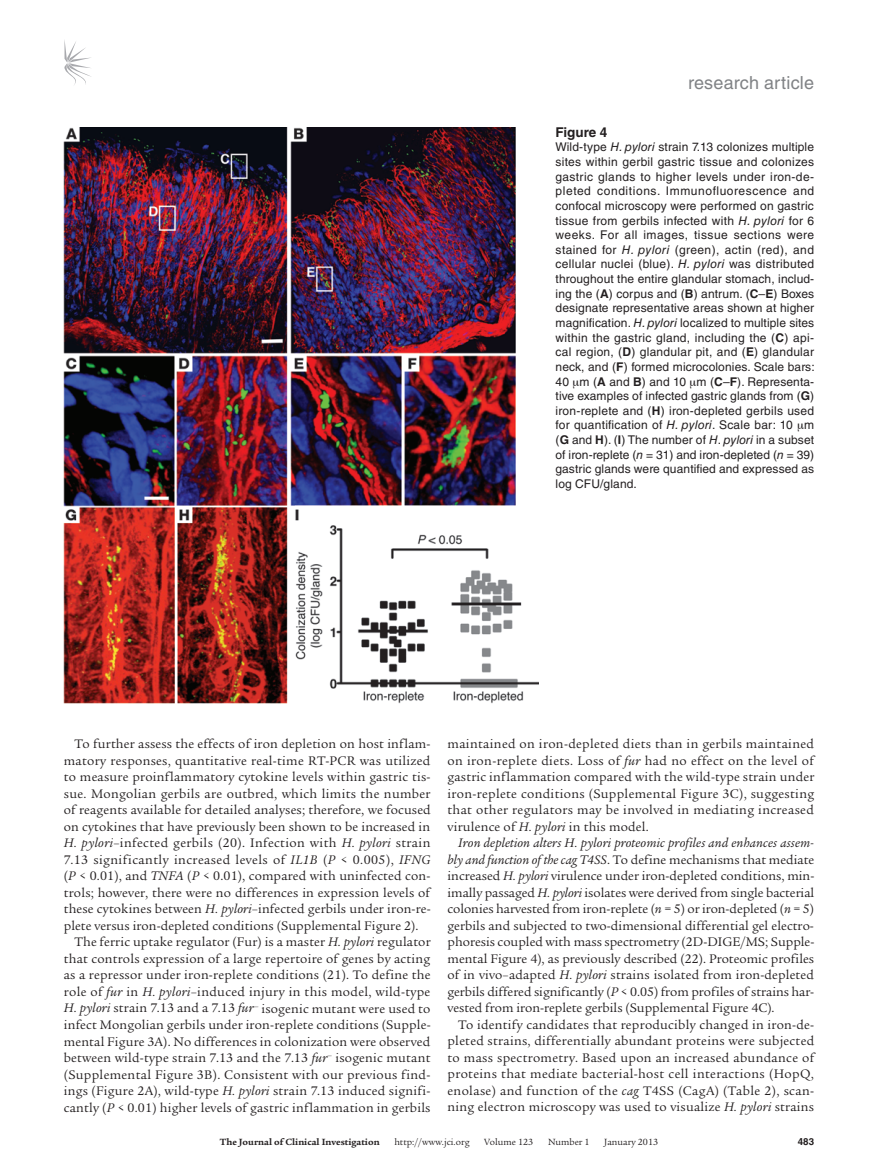
<style>
.page{position:relative;width:878px;height:1175px;background:#fff}
.page>*{position:absolute;margin:0;border:0;box-sizing:border-box;transform-origin:0 0}
.t1{font:18px "Helvetica LT Std";letter-spacing:.01em;color:#808285}
.t2{font:13.5px/16.5px "Legacy Serif Std";letter-spacing:.015em;color:#231f20;text-align:justify}
.t3{font:700 13.5px "Helvetica LT Std";color:#231f20}
.t4{font:12px/14.7px "Helvetica LT Std";letter-spacing:.01em;color:#231f20;text-align:justify}
.t5{font:9.75px "Legacy Serif Std";color:#231f20}
.t6{font:700 9.75px "Legacy Serif Std";color:#231f20}
.t7{font:700 9.75px "Helvetica LT Std";color:#231f20}
.s1{font-style:italic}
.s2{font-weight:700}
</style>
<div class="page">
<svg style="left:64px;top:40px;width:27px;height:45px"></svg>
<img style="left:64px;top:127px;width:474px;height:576px">
<h1 class="t1" style="left:688px;top:73px;width:127px">research article</h1>
<p class="t3" style="left:555px;top:124px;width:53px">Figure 4</p>
<p class="t4" style="left:555px;top:140px;width:261px">Wild-type <span class="s1">H. pylori</span> strain 7.13 colonizes multiple sites within gerbil gastric tissue and colonizes gastric glands to higher levels under iron-de&shy;pleted conditions. Immunofluorescence and confocal microscopy were performed on gastric tissue from gerbils infected with <span class="s1">H. pylori</span> for 6 weeks. For all images, tissue sections were stained for <span class="s1">H. pylori</span> (green), actin (red), and cellular nuclei (blue). <span class="s1">H. pylori</span> was distributed throughout the entire glandular stomach, includ&shy;ing the (<span class="s2">A</span>) corpus and (<span class="s2">B</span>) antrum. (<span class="s2">C</span>–<span class="s2">E</span>) Boxes designate representative areas shown at higher magnification. <span class="s1">H. pylori</span> localized to multiple sites within the gastric gland, including the (<span class="s2">C</span>) api&shy;cal region, (<span class="s2">D</span>) glandular pit, and (<span class="s2">E</span>) glandular neck, and (<span class="s2">F</span>) formed microcolonies. Scale bars:<br>40 m (<span class="s2">A</span> and <span class="s2">B</span>) and 10 m (<span class="s2">C</span>–<span class="s2">F</span>). Representa&shy;tive examples of infected gastric glands from (<span class="s2">G</span>) iron-replete and (<span class="s2">H</span>) iron-depleted gerbils used for quantification of <span class="s1">H. pylori</span>. Scale bar: 10 m (<span class="s2">G</span> and <span class="s2">H</span>). (<span class="s2">I</span>) The number of <span class="s1">H</span>. <span class="s1">pylori</span> in a subset of iron-replete (<span class="s1">n</span> = 31) and iron-depleted (<span class="s1">n</span> = 39) gastric glands were quantified and expressed as log CFU/gland.</p>
<p class="t2" style="left:74px;top:736px;width:357px">To further assess the effects of iron depletion on host inflam-</p>
<p class="t2" style="left:64px;top:752px;width:368px">matory responses, quantitative real-time RT-PCR was utilized</p>
<p class="t2" style="left:64px;top:769px;width:368px">to measure proinflammatory cytokine levels within gastric tis-</p>
<p class="t2" style="left:64px;top:785px;width:368px">sue. Mongolian gerbils are outbred, which limits the number</p>
<p class="t2" style="left:64px;top:802px;width:368px">of reagents available for detailed analyses; therefore, we focused</p>
<p class="t2" style="left:64px;top:818px;width:368px">on cytokines that have previously been shown to be increased in</p>
<p class="t2" style="left:64px;top:835px;width:368px"><span class="s1">H. pylori</span>–infected gerbils (20). Infection with <span class="s1">H. pylori</span> strain</p>
<p class="t2" style="left:64px;top:851px;width:368px">7.13 significantly increased levels of <span class="s1">IL1B</span> (<span class="s1">P</span> &lt; 0.005), <span class="s1">IFNG</span></p>
<p class="t2" style="left:64px;top:868px;width:368px">(<span class="s1">P</span> &lt; 0.01), and <span class="s1">TNFA</span> (<span class="s1">P</span> &lt; 0.01), compared with uninfected con-</p>
<p class="t2" style="left:64px;top:884px;width:368px">trols; however, there were no differences in expression levels of</p>
<p class="t2" style="left:64px;top:901px;width:368px">these cytokines between <span class="s1">H. pylori</span>–infected gerbils under iron-re-</p>
<p class="t2" style="left:64px;top:917px;width:356px">plete versus iron-depleted conditions (Supplemental Figure 2).</p>
<p class="t2" style="left:74px;top:934px;width:358px">The ferric uptake regulator (Fur) is a master <span class="s1">H. pylori</span> regulator</p>
<p class="t2" style="left:64px;top:950px;width:368px">that controls expression of a large repertoire of genes by acting</p>
<p class="t2" style="left:64px;top:967px;width:368px">as a repressor under iron-replete conditions (21). To define the</p>
<p class="t2" style="left:64px;top:983px;width:368px">role of <span class="s1">fur</span> in <span class="s1">H. pylori</span>–induced injury in this model, wild-type</p>
<p class="t2" style="left:64px;top:1000px;width:368px"><span class="s1">H. pylori</span> strain 7.13 and a 7.13 <span class="s1">fur</span><sup>–</sup> isogenic mutant were used to</p>
<p class="t2" style="left:64px;top:1016px;width:368px">infect Mongolian gerbils under iron-replete conditions (Supple-</p>
<p class="t2" style="left:64px;top:1033px;width:368px">mental Figure 3A). No differences in colonization were observed</p>
<p class="t2" style="left:64px;top:1049px;width:368px">between wild-type strain 7.13 and the 7.13 <span class="s1">fur</span><sup>–</sup> isogenic mutant</p>
<p class="t2" style="left:64px;top:1066px;width:368px">(Supplemental Figure 3B). Consistent with our previous find-</p>
<p class="t2" style="left:64px;top:1082px;width:368px">ings (Figure 2A), wild-type <span class="s1">H. pylori</span> strain 7.13 induced signifi-</p>
<p class="t2" style="left:64px;top:1099px;width:368px">cantly (<span class="s1">P</span> &lt; 0.01) higher levels of gastric inflammation in gerbils</p>
<p class="t2" style="left:447px;top:736px;width:368px">maintained on iron-depleted diets than in gerbils maintained on iron-replete diets. Loss of <span class="s1">fur</span> had no effect on the level of gastric inflammation compared with the wild-type strain under iron-replete conditions (Supplemental Figure 3C), suggesting that other regulators may be involved in mediating increased virulence of <span class="s1">H. pylori</span> in this model.</p>
<p class="t2" style="left:447px;top:835px;width:368px;text-indent:11px"><span class="s1">Iron depletion alters H. pylori proteomic profiles and enhances assem&shy;bly and function of the cag T4SS</span>. To define mechanisms that mediate increased <span class="s1">H. pylori</span> virulence under iron-depleted conditions, min&shy;imally passaged <span class="s1">H. pylori</span> isolates were derived from single bacterial colonies harvested from iron-replete (<span class="s1">n</span> = 5) or iron-depleted (<span class="s1">n</span> = 5) gerbils and subjected to two-dimensional differential gel electro&shy;phoresis coupled with mass spectrometry (2D-DIGE/MS; Supple&shy;mental Figure 4), as previously described (22). Proteomic profiles of in vivo–adapted <span class="s1">H. pylori</span> strains isolated from iron-depleted gerbils differed significantly (<span class="s1">P</span> &lt; 0.05) from profiles of strains har&shy;vested from iron-replete gerbils (Supplemental Figure 4C).</p>
<p class="t2" style="left:447px;top:1016px;width:368px;text-indent:11px">To identify candidates that reproducibly changed in iron-de&shy;pleted strains, differentially abundant proteins were subjected to mass spectrometry. Based upon an increased abundance of proteins that mediate bacterial-host cell interactions (HopQ, enolase) and function of the <span class="s1">cag</span> T4SS (CagA) (Table 2), scan&shy;ning electron microscopy was used to visualize <span class="s1">H. pylori</span> strains</p>
<p class="t6" style="left:220px;top:1135px;width:161px">The Journal of Clinical Investigation</p>
<p class="t5" style="left:394px;top:1136px;width:77px">http://www.jci.org</p>
<p class="t5" style="left:484px;top:1136px;width:50px">Volume 123</p>
<p class="t5" style="left:548px;top:1136px;width:43px">Number 1</p>
<p class="t5" style="left:604px;top:1136px;width:55px">January 2013</p>
<p class="t7" style="left:797px;top:1135px;width:18px">483</p>
</div>
